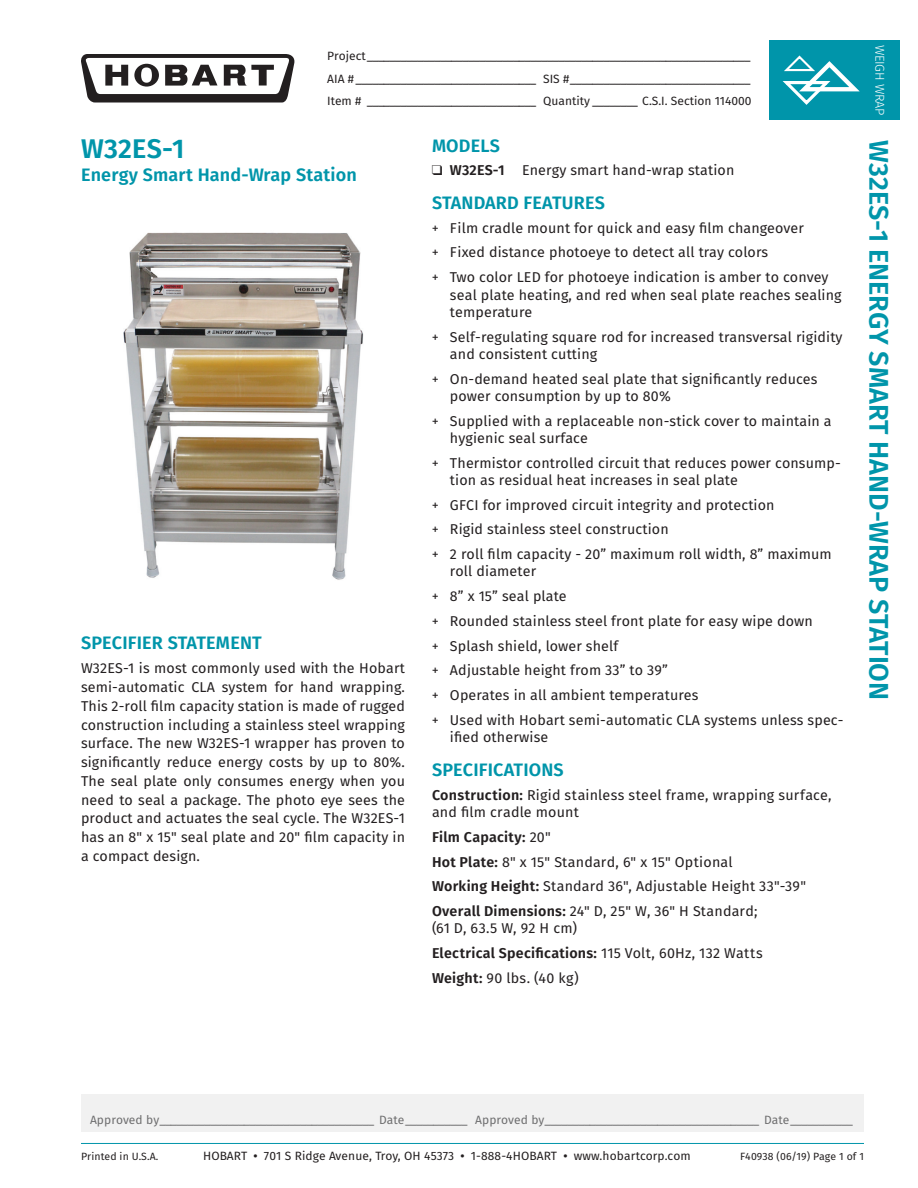
<style>
.page{position:relative;width:918px;height:1188px;background:#fff}
.page>*{position:absolute;margin:0;border:0;box-sizing:border-box;transform-origin:0 0}
.t1{font:600 27px "Fira Sans";color:#0095aa}
.t2{font:600 18px "Fira Sans";letter-spacing:.01em;color:#0095aa}
.t3{font:14.25px/24.8px "Fira Sans";letter-spacing:.01em;color:#231f20}
.t4{font:300 12.75px "Fira Sans";letter-spacing:-.02em;color:#fff}
.t5{font:12px/22.5px "Fira Sans";color:#231f20;text-align:justify}
.t6{font:12px "Fira Sans";color:#6e6e6f}
.t7{font:10.5px "Fira Sans";letter-spacing:.01em;color:#231f20}
.s1{font-weight:600}
.s2{font-style:inherit}
</style>
<div class="page">
<div style="left:81px;top:1094px;width:783px;height:38px;background:#f1f1f1"></div>
<hr style="left:81px;top:1143px;width:783px;height:1px;background:#0095aa">
<svg style="left:81px;top:54px;width:213px;height:49px"></svg>
<div style="left:770px;top:40px;width:130px;height:80px;background:#0095aa"></div>
<svg style="left:782px;top:55px;width:78px;height:50px"></svg>
<img style="left:123px;top:232px;width:241px;height:348px">
<p class="t5" style="left:327px;top:45px;width:426px">Project____________________________________________________________________ AIA # ________________________________ SIS #________________________________ Item # ______________________________ Quantity ________ C.S.I. Section 114000</p>
<p class="t4" style="left:889px;top:45px;width:72px;rotate:90deg">WEIGH WRAP</p>
<h1 class="t1" style="left:81px;top:130px;width:105px">W32ES-1</h1>
<p class="t2" style="left:81px;top:162px;width:277px">Energy Smart Hand-Wrap Station</p>
<p class="t2" style="left:81px;top:630px;width:182px">SPECIFIER STATEMENT</p>
<p class="t3" style="left:81px;top:659px;width:326px;line-height:18.8px;text-align:justify">W32ES-1 is most commonly used with the Hobart semi-automatic CLA system for hand wrapping.<br>This 2-roll film capacity station is made of rugged construction including a stainless steel wrapping surface. The new W32ES-1 wrapper has proven to significantly reduce energy costs by up to 80%.<br>The seal plate only consumes energy when you need to seal a package. The photo eye sees the product and actuates the seal cycle. The W32ES-1 has an 8" x 15" seal plate and 20" film capacity in a compact design.</p>
<p class="t2" style="left:432px;top:133px;width:69px">MODELS</p>
<p class="t3" style="left:432px;top:158px;width:304px">❑ <span class="s1">W32ES-1</span> Energy smart hand-wrap station</p>
<p class="t2" style="left:432px;top:191px;width:174px">STANDARD FEATURES</p>
<p class="t3" style="left:432px;top:215px;width:398px"><span class="s2">+</span> Film cradle mount for quick and easy film changeover<br><span class="s2">+</span> Fixed distance photoeye to detect all tray colors<br><span class="s2">+</span> Two color LED for photoeye indication is amber to convey</p>
<p class="t3" style="left:450px;top:286px;width:393px;line-height:17.2px">seal plate heating, and red when seal plate reaches sealing temperature</p>
<p class="t3" style="left:450px;top:328px;width:394px;line-height:17.2px;text-indent:-18px"><span class="s2">+</span> Self-regulating square rod for increased transversal rigidity and consistent cutting</p>
<p class="t3" style="left:450px;top:370px;width:369px;line-height:17.2px;text-indent:-18px"><span class="s2">+</span> On-demand heated seal plate that significantly reduces power consumption by up to 80%</p>
<p class="t3" style="left:450px;top:412px;width:383px;line-height:17.2px;text-indent:-18px"><span class="s2">+</span> Supplied with a replaceable non-stick cover to maintain a hygienic seal surface</p>
<p class="t3" style="left:450px;top:454px;width:392px;line-height:17.2px;text-indent:-18px"><span class="s2">+</span> Thermistor controlled circuit that reduces power consump&shy;tion as residual heat increases in seal plate</p>
<p class="t3" style="left:432px;top:492px;width:401px"><span class="s2">+</span> GFCI for improved circuit integrity and protection<br><span class="s2">+</span> Rigid stainless steel construction<br><span class="s2">+</span> 2 roll film capacity - 20” maximum roll width, 8” maximum</p>
<p class="t3" style="left:432px;top:559px;width:413px;text-indent:18px">roll diameter<br><span class="s2">+</span> 8” x 15” seal plate<br><span class="s2">+</span> Rounded stainless steel front plate for easy wipe down<br><span class="s2">+</span> Splash shield, lower shelf<br><span class="s2">+</span> Adjustable height from 33” to 39”<br><span class="s2">+</span> Operates in all ambient temperatures<br><span class="s2">+</span> Used with Hobart semi-automatic CLA systems unless spec-</p>
<p class="t3" style="left:450px;top:725px;width:100px">ified otherwise</p>
<p class="t2" style="left:432px;top:758px;width:133px">SPECIFICATIONS</p>
<p class="t3" style="left:432px;top:786px;width:401px;line-height:17.2px"><span class="s1">Construction:</span> Rigid stainless steel frame, wrapping surface, and film cradle mount</p>
<p class="t3" style="left:432px;top:824px;width:376px"><span class="s1">Film Capacity:</span> 20"<br><span class="s1">Hot Plate:</span> 8" x 15" Standard, 6" x 15" Optional<br><span class="s1">Working Height:</span> Standard 36", Adjustable Height 33"-39" <span class="s1">Overall Dimensions:</span> 24" D, 25" W, 36" H Standard;</p>
<p class="t3" style="left:432px;top:916px;width:332px">(61 D, 63.5 W, 92 H cm)<br><span class="s1">Electrical Specifications:</span> 115 Volt, 60Hz, 132 Watts<br><span class="s1">Weight:</span> 90 lbs. (40 kg)</p>
<h1 class="t1" style="left:898px;top:140px;width:561px;rotate:90deg">W32ES-1 ENERGY SMART HAND-WRAP STATION</h1>
<p class="t6" style="left:90px;top:1111px;width:764px">Approved by______________________________________ Date___________ Approved by______________________________________ Date___________</p>
<p class="t7" style="left:81px;top:1149px;width:79px">Printed in U.S.A.</p>
<p class="t5" style="left:203px;top:1145px;width:489px">HOBART <span class="s1">•</span> 701 S Ridge Avenue, Troy, OH 45373 <span class="s1">•</span> 1-888-4HOBART <span class="s1">•</span> www.hobartcorp.com</p>
<p class="t7" style="left:740px;top:1149px;width:125px">F40938 (06/19) Page 1 of 1</p>
</div>
